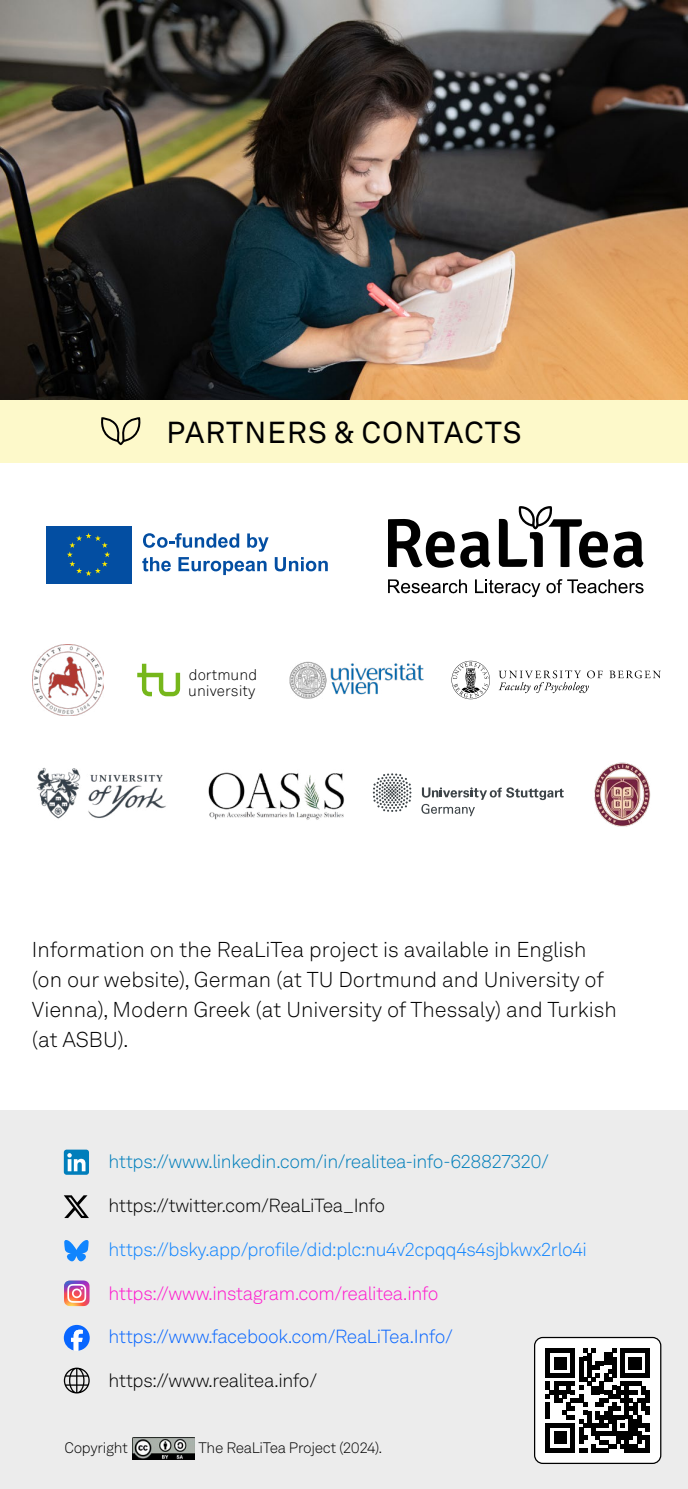
<style>
.page{position:relative;width:688px;height:1489px;background:#fff}
.page>*{position:absolute;margin:0;border:0;box-sizing:border-box;transform-origin:0 0}
.t1{font:30px "Akkurat LL";letter-spacing:.035em;color:#000}
.t2{font:300 21.25px/30px "Akkurat LL";color:#000}
.t3{font:300 18.75px "Akkurat LL";letter-spacing:-.02em;color:#000}
.t4{font:300 18.75px "Akkurat LL";letter-spacing:-.02em;color:#1185fe}
.t5{font:300 18.75px "Akkurat LL";letter-spacing:-.02em;color:#007ebb}
.t6{font:300 18.75px "Akkurat LL";letter-spacing:-.02em;color:#ff17cd}
.t7{font:300 18.75px "Akkurat LL";letter-spacing:-.02em;color:#0866ff}
.t8{font:300 15px "Akkurat LL";letter-spacing:-.02em;color:#000}
.t9{font:300 15px/15.8px "Akkurat";color:#000}
</style>
<div class="page">
<div style="left:0;top:1110px;width:687px;height:378px;background:#ececec"></div>
<div style="left:534px;top:1337px;width:126px;height:126px;background:#fff;border-radius:8px"></div>
<div style="left:534px;top:1336px;width:127px;height:127px;border:1px solid #000;border-radius:8px"></div>
<svg style="left:545px;top:1348px;width:104px;height:104px"></svg>
<img style="left:0;top:0;width:687px;height:400px">
<div style="left:0;top:400px;width:687px;height:62px;background:#fdf9ca"></div>
<img style="left:132px;top:1437px;width:63px;height:21px">
<svg style="left:101px;top:417px;width:40px;height:29px"></svg>
<div style="left:64px;top:1149px;width:25px;height:25px;background:#007ebb;border-radius:3px"></div>
<svg style="left:67px;top:1153px;width:18px;height:18px"></svg>
<svg style="left:64px;top:1195px;width:24px;height:22px"></svg>
<svg style="left:64px;top:1240px;width:25px;height:22px"></svg>
<svg style="left:64px;top:1280px;width:25px;height:25px"></svg>
<svg style="left:64px;top:1324px;width:26px;height:26px"></svg>
<svg style="left:64px;top:1367px;width:26px;height:26px"></svg>
<img style="left:594px;top:762px;width:57px;height:65px">
<svg style="left:373px;top:773px;width:38px;height:39px"></svg>
<svg style="left:421px;top:787px;width:142px;height:29px"></svg>
<img style="left:208px;top:772px;width:137px;height:48px">
<img style="left:36px;top:767px;width:130px;height:52px">
<svg style="left:498px;top:670px;width:104px;height:23px"></svg>
<svg style="left:609px;top:670px;width:51px;height:8px"></svg>
<svg style="left:451px;top:660px;width:39px;height:39px"></svg>
<img style="left:289px;top:661px;width:135px;height:38px">
<svg style="left:137px;top:663px;width:43px;height:33px"></svg>
<img style="left:33px;top:644px;width:70px;height:71px">
<svg style="left:46px;top:526px;width:86px;height:58px"></svg>
<div style="left:46px;top:526px;width:85px;height:57px;background:#034ea2"></div>
<svg style="left:67px;top:533px;width:43px;height:43px"></svg>
<svg style="left:143px;top:533px;width:96px;height:15px"></svg>
<svg style="left:247px;top:533px;width:21px;height:18px"></svg>
<svg style="left:142px;top:557px;width:29px;height:14px"></svg>
<svg style="left:178px;top:557px;width:88px;height:18px"></svg>
<svg style="left:275px;top:557px;width:53px;height:14px"></svg>
<svg style="left:613px;top:531px;width:30px;height:37px"></svg>
<svg style="left:388px;top:519px;width:102px;height:49px"></svg>
<svg style="left:498px;top:506px;width:109px;height:62px"></svg>
<svg style="left:388px;top:579px;width:79px;height:15px"></svg>
<svg style="left:546px;top:579px;width:97px;height:14px"></svg>
<svg style="left:475px;top:579px;width:65px;height:18px"></svg>
<h1 class="t1" style="left:166px;top:410px;width:356px">PARTNERS &amp; CONTACTS</h1>
<p class="t9" style="left:188px;top:667px;width:70px">dortmund university</p>
<p class="t2" style="left:32px;top:933px;width:586px">Information on the ReaLiTea project is available in English (on our website), German (at TU Dortmund and University of Vienna), Modern Greek (at University of Thessaly) and Turkish (at ASBU).</p>
<p class="t5" style="left:108px;top:1148px;width:442px">https://www.linkedin.com/in/realitea-info-628827320/</p>
<p class="t3" style="left:108px;top:1192px;width:278px">https://twitter.com/ReaLiTea_Info</p>
<p class="t4" style="left:108px;top:1235px;width:480px">https://bsky.app/profile/did:plc:nu4v2cpqq4s4sjbkwx2rlo4i</p>
<p class="t6" style="left:108px;top:1279px;width:331px">https://www.instagram.com/realitea.info</p>
<p class="t7" style="left:108px;top:1323px;width:346px">https://www.facebook.com/ReaLiTea.Info/</p>
<p class="t3" style="left:108px;top:1367px;width:210px">https://www.realitea.info/</p>
<p class="t8" style="left:64px;top:1436px;width:65px">Copyright</p>
<p class="t8" style="left:198px;top:1436px;width:185px">The ReaLiTea Project (2024).</p>
</div>
